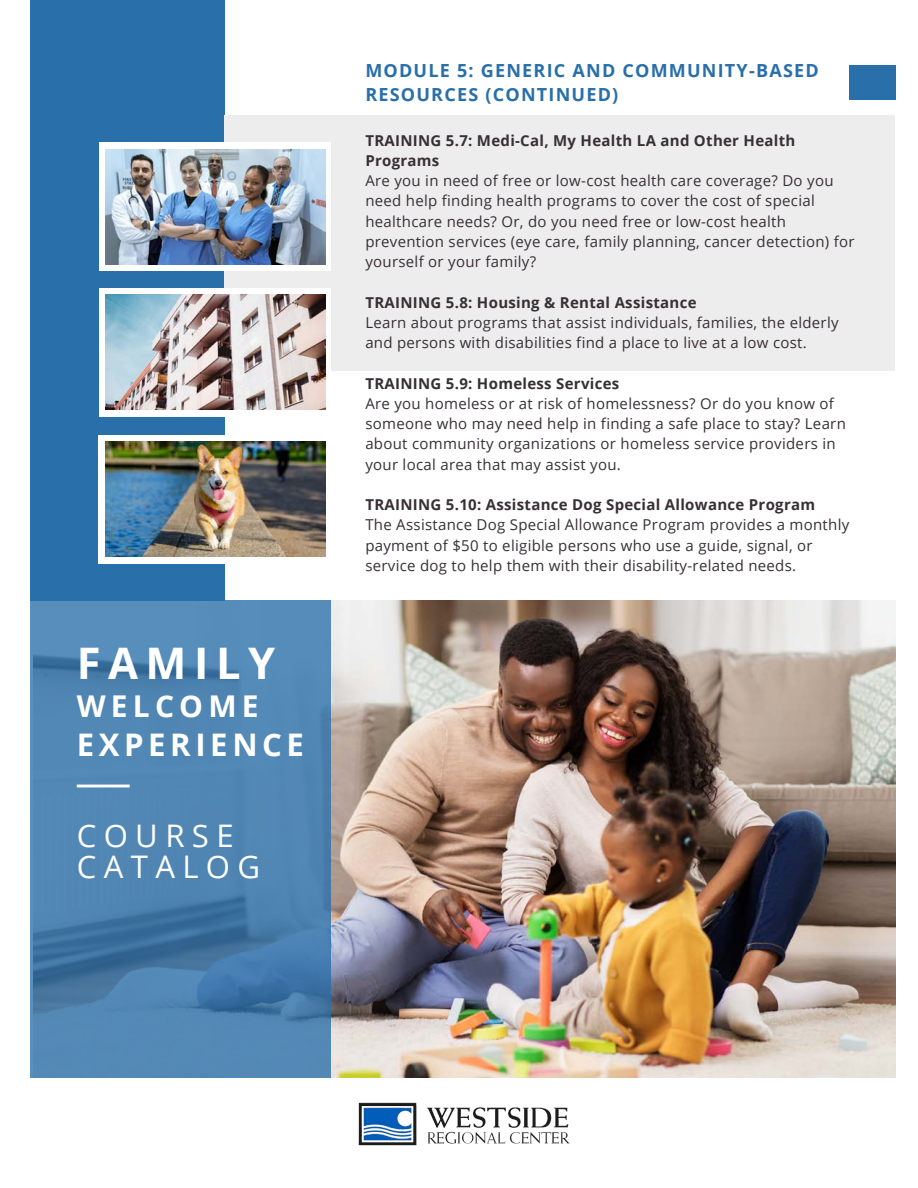
<style>
.page{position:relative;width:918px;height:1188px;background:#fff}
.page>*{position:absolute;margin:0;border:0;box-sizing:border-box;transform-origin:0 0}
.t1{font:700 43.5px "Open Sans";letter-spacing:.175em;color:#fff}
.t2{font:31.05px "Open Sans";letter-spacing:.235em;color:#fff}
.t3{font:700 31.05px "Open Sans";letter-spacing:.15em;color:#fff}
.t4{font:700 30px "Open Sans";letter-spacing:.175em;color:#fff}
.t5{font:700 18px/24.8px "Open Sans";letter-spacing:.065em;color:#296faa}
.t6{font:15px/20.2px "Open Sans";letter-spacing:.02em;color:#373035}
.t7{font:700 15px/20.2px "Open Sans";letter-spacing:.02em;color:#373035}
</style>
<div class="page">
<img style="left:331px;top:601px;width:564px;height:477px">
<div style="left:30px;top:0;width:195px;height:601px;background:#296faa"></div>
<div style="left:849px;top:65px;width:46px;height:35px;background:#296faa"></div>
<div style="left:225px;top:115px;width:670px;height:255px;background:#ededee"></div>
<svg style="left:30px;top:601px;width:301px;height:477px;background:#4e83b1"></svg>
<hr style="left:77px;top:785px;width:53px;height:2px;background:#fff">
<img style="left:358px;top:1102px;width:212px;height:44px">
<div style="left:99px;top:143px;width:232px;height:128px;background:#fff"></div>
<img style="left:106px;top:149px;width:219px;height:115px">
<svg style="left:99px;top:288px;width:232px;height:128px;fill:#fff"></svg>
<img style="left:106px;top:295px;width:219px;height:114px">
<svg style="left:99px;top:435px;width:227px;height:128px;fill:#fff"></svg>
<img style="left:106px;top:442px;width:219px;height:114px">
<p class="t1" style="left:77px;top:633px;width:200px">FAMILY</p>
<p class="t4" style="left:77px;top:685px;width:183px">WELCOME</p>
<p class="t3" style="left:77px;top:723px;width:229px">EXPERIENCE</p>
<p class="t2" style="left:77px;top:813px;width:158px">COURSE</p>
<p class="t2" style="left:77px;top:845px;width:185px">CATALOG</p>
<p class="t5" style="left:365px;top:57px;width:455px">MODULE 5: GENERIC AND COMMUNITY-BASED<br>RESOURCES (CONTINUED)</p>
<p class="t7" style="left:365px;top:130px;width:432px">TRAINING 5.7: Medi-Cal, My Health LA and Other Health<br>Programs</p>
<p class="t6" style="left:365px;top:170px;width:491px">Are you in need of free or low-cost health care coverage? Do you need help finding health programs to cover the cost of special healthcare needs? Or, do you need free or low-cost health prevention services (eye care, family planning, cancer detection) for yourself or your family?</p>
<p class="t7" style="left:365px;top:292px;width:333px">TRAINING 5.8: Housing &amp; Rental Assistance</p>
<p class="t6" style="left:365px;top:312px;width:475px">Learn about programs that assist individuals, families, the elderly and persons with disabilities find a place to live at a low cost.</p>
<p class="t7" style="left:365px;top:373px;width:255px">TRAINING 5.9: Homeless Services</p>
<p class="t6" style="left:365px;top:393px;width:482px">Are you homeless or at risk of homelessness? Or do you know of someone who may need help in finding a safe place to stay? Learn about community organizations or homeless service providers in your local area that may assist you.</p>
<p class="t7" style="left:365px;top:494px;width:451px">TRAINING 5.10: Assistance Dog Special Allowance Program</p>
<p class="t6" style="left:365px;top:514px;width:485px">The Assistance Dog Special Allowance Program provides a monthly payment of $50 to eligible persons who use a guide, signal, or service dog to help them with their disability-related needs.</p>
</div>
